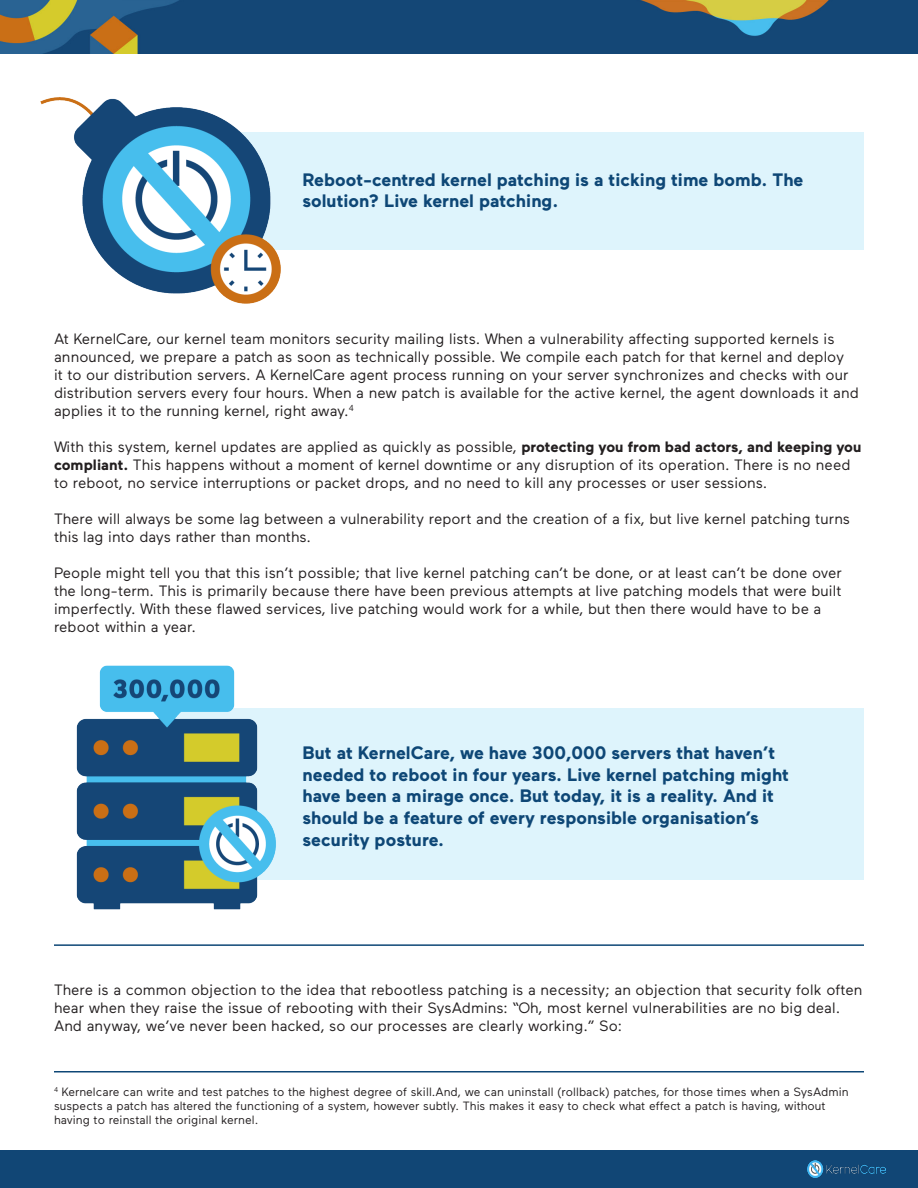
<style>
.page{position:relative;width:918px;height:1188px;background:#fff}
.page>*{position:absolute;margin:0;border:0;box-sizing:border-box;transform-origin:0 0}
.t1{font:700 18px/21.6px "Maax";color:#0e4776}
.t2{font:15px/18px "Maax";color:#231f20}
.t3{font:12px/14.4px "Maax";color:#231f20}
.s1{font-weight:700}
</style>
<div class="page">
<div style="left:139px;top:132px;width:725px;height:118px;background:#def4fc"></div>
<div style="left:162px;top:708px;width:702px;height:172px;background:#def4fc"></div>
<hr style="left:54px;top:944px;width:810px;height:2px;background:#0e4776">
<hr style="left:54px;top:1071px;width:810px;height:1px;background:#0e4776">
<img style="left:0;top:0;width:918px;height:54px">
<img style="left:40px;top:97px;width:241px;height:207px">
<img style="left:76px;top:665px;width:200px;height:245px">
<div style="left:0;top:1150px;width:918px;height:38px;background:#114675"></div>
<img style="left:808px;top:1161px;width:78px;height:16px">
<p class="t1" style="left:303px;top:169px;width:502px">Reboot-centred kernel patching is a ticking time bomb. The solution? Live kernel patching.</p>
<p class="t2" style="left:54px;top:330px;width:806px">At KernelCare, our kernel team monitors security mailing lists. When a vulnerability affecting supported kernels is announced, we prepare a patch as soon as technically possible. We compile each patch for that kernel and deploy<br>it to our distribution servers. A KernelCare agent process running on your server synchronizes and checks with our distribution servers every four hours. When a new patch is available for the active kernel, the agent downloads it and applies it to the running kernel, right away.<sup>4</sup></p>
<p class="t2" style="left:54px;top:438px;width:809px">With this system, kernel updates are applied as quickly as possible, <span class="s1">protecting you from bad actors, and keeping you compliant.</span> This happens without a moment of kernel downtime or any disruption of its operation. There is no need to reboot, no service interruptions or packet drops, and no need to kill any processes or user sessions.</p>
<p class="t2" style="left:54px;top:510px;width:798px">There will always be some lag between a vulnerability report and the creation of a fix, but live kernel patching turns this lag into days rather than months.</p>
<p class="t2" style="left:54px;top:564px;width:790px">People might tell you that this isn’t possible; that live kernel patching can’t be done, or at least can’t be done over the long-term. This is primarily because there have been previous attempts at live patching models that were built imperfectly. With these flawed services, live patching would work for a while, but then there would have to be a reboot within a year.</p>
<p class="t1" style="left:303px;top:742px;width:488px">But at KernelCare, we have 300,000 servers that haven’t needed to reboot in four years. Live kernel patching might have been a mirage once. But today, it is a reality. And it should be a feature of every responsible organisation’s security posture.</p>
<p class="t2" style="left:54px;top:981px;width:810px">There is a common objection to the idea that rebootless patching is a necessity; an objection that security folk often hear when they raise the issue of rebooting with their SysAdmins: “Oh, most kernel vulnerabilities are no big deal.<br>And anyway, we’ve never been hacked, so our processes are clearly working.” So:</p>
<p class="t3" style="left:54px;top:1084px;width:796px"><sup>4</sup> Kernelcare can write and test patches to the highest degree of skill.And, we can uninstall (rollback) patches, for those times when a SysAdmin suspects a patch has altered the functioning of a system, however subtly. This makes it easy to check what effect a patch is having, without having to reinstall the original kernel.</p>
</div>
